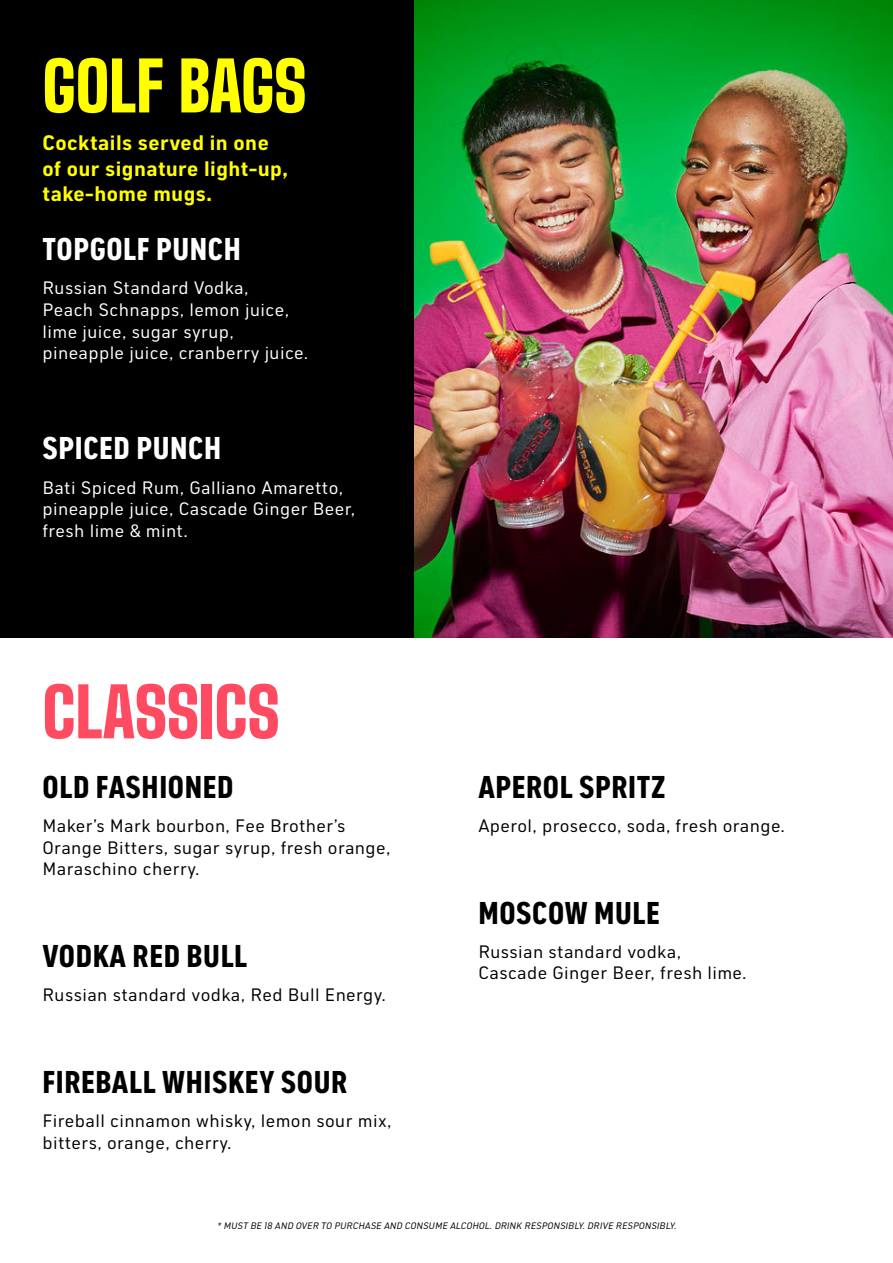
<style>
.page{position:relative;width:893px;height:1263px;background:#fff}
.page>*{position:absolute;margin:0;border:0;box-sizing:border-box;transform-origin:0 0}
.t1{font:900 67.5px "Big Shoulders Display";color:#ff0}
.t2{font:900 67.5px "Big Shoulders Display";color:#ff4b62}
.t3{font:700 condensed 31.5px "Shield Sans";letter-spacing:.02em;color:#000}
.t4{font:700 condensed 31.5px "Shield Sans";letter-spacing:.02em;color:#fff}
.t5{font:700 21px/25.2px "Shield Sans";letter-spacing:.02em;color:#ff0}
.t6{font:18px/21.6px "Shield Sans";letter-spacing:.02em;color:#000}
.t7{font:18px/21.6px "Shield Sans";letter-spacing:.02em;color:#fff}
.Item_Description{font:italic 9.3px "Shield Sans";color:#000}
</style>
<div class="page">
<div style="left:0;top:0;width:415px;height:638px;background:#000"></div>
<img style="left:415px;top:0;width:478px;height:638px">
<p class="t1" style="left:43px;top:41px;width:265px">GOLF BAGS</p>
<p class="t5" style="left:43px;top:130px;width:247px">Cocktails served in one of our signature light-up, take-home mugs.</p>
<p class="t4" style="left:43px;top:230px;width:200px">TOPGOLF PUNCH</p>
<p class="t7" style="left:43px;top:277px;width:267px">Russian Standard Vodka,<br>Peach Schnapps, lemon juice, lime juice, sugar syrup, pineapple juice, cranberry juice.</p>
<p class="t4" style="left:43px;top:429px;width:180px">SPICED PUNCH</p>
<p class="t7" style="left:43px;top:476px;width:314px">Bati Spiced Rum, Galliano Amaretto, pineapple juice, Cascade Ginger Beer, fresh lime &amp; mint.</p>
<p class="t2" style="left:43px;top:667px;width:239px">CLASSICS</p>
<p class="t3" style="left:43px;top:767px;width:193px">OLD FASHIONED</p>
<p class="t6" style="left:43px;top:814px;width:350px">Maker’s Mark bourbon, Fee Brother’s<br>Orange Bitters, sugar syrup, fresh orange,<br>Maraschino cherry.</p>
<p class="t3" style="left:43px;top:936px;width:206px">VODKA RED BULL</p>
<p class="t6" style="left:43px;top:984px;width:345px">Russian standard vodka, Red Bull Energy.</p>
<p class="t3" style="left:43px;top:1062px;width:306px">FIREBALL WHISKEY SOUR</p>
<p class="t6" style="left:43px;top:1110px;width:351px">Fireball cinnamon whisky, lemon sour mix, bitters, orange, cherry.</p>
<p class="t3" style="left:478px;top:767px;width:189px">APEROL SPRITZ</p>
<p class="t6" style="left:478px;top:814px;width:308px">Aperol, prosecco, soda, fresh orange.</p>
<p class="t3" style="left:478px;top:893px;width:183px">MOSCOW MULE</p>
<p class="t6" style="left:478px;top:940px;width:270px">Russian standard vodka,<br>Cascade Ginger Beer, fresh lime.</p>
<p class="Item_Description" style="left:217px;top:1220px;width:463px">* MUST BE 18 AND OVER TO PURCHASE AND CONSUME ALCOHOL.DRINK RESPONSIBLY.DRIVE RESPONSIBLY.</p>
</div>
